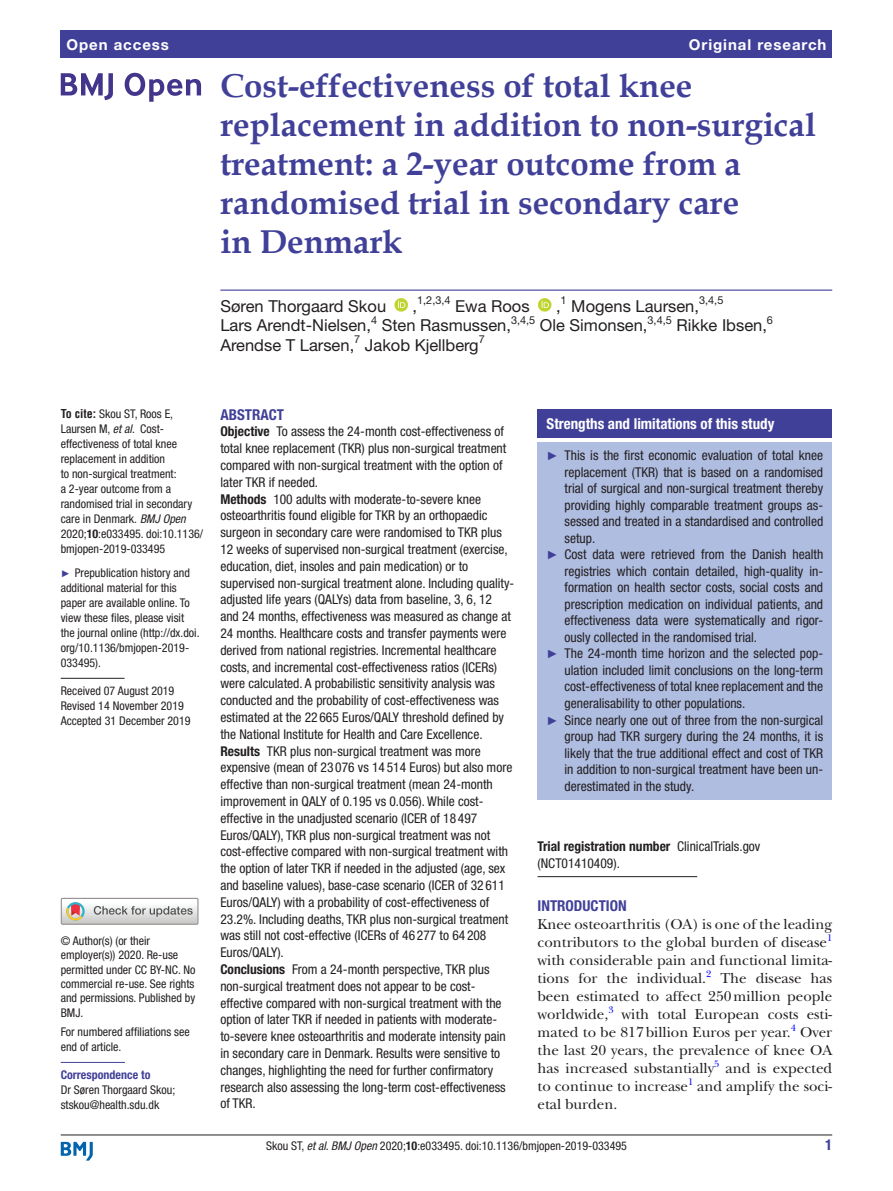
<style>
.page{position:relative;width:893px;height:1191px;background:#fff}
.page>*{position:absolute;margin:0;border:0;box-sizing:border-box;transform-origin:0 0}
.t1{font:700 33px/39px "Book Antiqua";color:#414099}
.t2{font:16.5px "Helvetica Neue LT Std";color:#231f20}
.t3{font:15px/18px "New Baskerville";color:#231f20}
.t4{font:700 condensed 15px "Helvetica Neue LT Std";color:#fff}
.t5{font:700 15px "Helvetica Neue LT Std";letter-spacing:.065em;color:#fff}
.t6{font:700 condensed 15px "Helvetica Neue LT Std";color:#414099}
.t7{font:condensed 13.5px/16.8px "Helvetica Neue LT Std";color:#231f20}
.t8{font:condensed 12px/15px "Helvetica Neue LT Std";color:#231f20}
.t9{font:700 condensed 12px "Helvetica Neue LT Std";color:#414099}
.t10{font:10.95px "Helvetica Neue LT Std";color:#231f20}
.t11{font:9.9px "New Baskerville";color:#00f}
.s1{font-family:"Helvetica LT Std";font-weight:700}
.s2{font-style:italic}
.s3{font-weight:700}
.s4{font-family:"Arial";font-stretch:normal;font-size:9.75px;color:#414099}
.s5{font-family:"Arial";font-stretch:normal;font-size:12px;color:#414099}
</style>
<div class="page">
<hr style="left:61px;top:1134px;width:771px;height:1px;background:#231f20">
<svg style="left:61px;top:1141px;width:32px;height:19px"></svg>
<div style="left:61px;top:31px;width:771px;height:27px;background:#414099"></div>
<hr style="left:220px;top:289px;width:612px;height:2px;background:#414099">
<svg style="left:394px;top:298px;width:14px;height:14px"></svg>
<svg style="left:538px;top:298px;width:13px;height:14px"></svg>
<hr style="left:61px;top:678px;width:64px;height:1px;background:#231f20">
<hr style="left:61px;top:1062px;width:64px;height:1px;background:#414099">
<svg style="left:61px;top:73px;width:52px;height:27px"></svg>
<svg style="left:125px;top:73px;width:76px;height:29px"></svg>
<div style="left:61px;top:897px;width:138px;height:27px;border:1px solid #969090"></div>
<svg style="left:61px;top:898px;width:137px;height:26px"></svg>
<hr style="left:538px;top:876px;width:159px;height:1px;background:#231f20">
<div style="left:538px;top:409px;width:294px;height:29px;background:#414099"></div>
<div style="left:538px;top:442px;width:294px;height:357px;background:#afbde1"></div>
<p class="t5" style="left:66px;top:35px;width:104px">Open access</p>
<p class="t5" style="left:689px;top:35px;width:139px">Original research</p>
<h1 class="t1" style="left:220px;top:66px;width:597px">Cost-effectiveness of total knee replacement in addition to non-surgical treatment: a 2-year outcome from a randomised trial in secondary care<br>in Denmark</h1>
<p class="t10" style="left:417px;top:294px;width:35px">1,2,3,4</p>
<p class="t2" style="left:455px;top:296px;width:76px">Ewa Roos</p>
<p class="t10" style="left:561px;top:294px;width:8px">1</p>
<p class="t2" style="left:571px;top:296px;width:129px">Mogens Laursen,</p>
<p class="t10" style="left:699px;top:294px;width:26px">3,4,5</p>
<p class="t2" style="left:220px;top:296px;width:167px">Søren Thorgaard Skou</p>
<p class="t2" style="left:413px;top:296px;width:6px">,</p>
<p class="t2" style="left:556px;top:296px;width:6px">,</p>
<p class="t2" style="left:220px;top:315px;width:152px">Lars Arendt-Nielsen,</p>
<p class="t10" style="left:371px;top:313px;width:8px">4</p>
<p class="t2" style="left:382px;top:315px;width:131px">Sten Rasmussen,</p>
<p class="t10" style="left:511px;top:313px;width:26px">3,4,5</p>
<p class="t2" style="left:540px;top:315px;width:109px">Ole Simonsen,</p>
<p class="t10" style="left:648px;top:313px;width:26px">3,4,5</p>
<p class="t2" style="left:676px;top:315px;width:92px">Rikke Ibsen,</p>
<p class="t10" style="left:767px;top:313px;width:8px">6</p>
<p class="t2" style="left:220px;top:335px;width:135px">Arendse T Larsen,</p>
<p class="t10" style="left:354px;top:333px;width:8px">7</p>
<p class="t2" style="left:365px;top:335px;width:115px">Jakob Kjellberg</p>
<p class="t10" style="left:479px;top:333px;width:8px">7</p>
<p class="t8" style="left:61px;top:406px;width:144px"><span class="s1">To cite:</span> Skou ST, Roos E,<br>Laursen M, <span class="s2">et al</span>. Cost&shy;effectiveness of total knee replacement in addition<br>to non-surgical treatment:<br>a 2-year outcome from a randomised trial in secondary care in Denmark. <span class="s2">BMJ Open<br></span>2020;<span class="s3">10</span>:e033495. doi:10.1136/ bmjopen-2019-033495</p>
<p class="t8" style="left:61px;top:565px;width:140px"><span class="s4">►</span> Prepublication history and additional material for this paper are available online. To view these files, please visit the journal online (http://dx.doi. org/10.1136/bmjopen-2019-<br>033495).</p>
<p class="t8" style="left:61px;top:683px;width:131px">Received 07 August 2019<br>Revised 14 November 2019<br>Accepted 31 December 2019</p>
<p class="t8" style="left:61px;top:933px;width:136px;line-height:14.4px">© Author(s) (or their employer(s)) 2020. Re-use permitted under CC BY-NC. No commercial re-use. See rights and permissions. Published by<br>BMJ.</p>
<p class="t8" style="left:61px;top:1024px;width:130px">For numbered affiliations see end of article.</p>
<p class="t9" style="left:61px;top:1067px;width:91px">Correspondence to</p>
<p class="t8" style="left:61px;top:1082px;width:116px">Dr Søren Thorgaard Skou; stskou@health.sdu.dk</p>
<p class="t6" style="left:220px;top:405px;width:65px">Abstract</p>
<p class="t7" style="left:220px;top:423px;width:295px"><span class="s3">Objective</span> To assess the 24-month cost-effectiveness of total knee replacement (TKR) plus non-surgical treatment compared with non-surgical treatment with the option of later TKR if needed.<br><span class="s3">Methods</span> 100 adults with moderate-to-severe knee osteoarthritis found eligible for TKR by an orthopaedic surgeon in secondary care were randomised to TKR plus 12 weeks of supervised non-surgical treatment (exercise, education, diet, insoles and pain medication) or to supervised non-surgical treatment alone. Including quality&shy;adjusted life years (QALYs) data from baseline, 3, 6, 12<br>and 24 months, effectiveness was measured as change at 24 months. Healthcare costs and transfer payments were derived from national registries. Incremental healthcare costs, and incremental cost-effectiveness ratios (ICERs) were calculated. A probabilistic sensitivity analysis was conducted and the probability of cost-effectiveness was estimated at the 22 665 Euros/QALY threshold defined by the National Institute for Health and Care Excellence.<br><span class="s3">Results</span> TKR plus non-surgical treatment was more expensive (mean of 23 076 vs 14 514 Euros) but also more effective than non-surgical treatment (mean 24-month improvement in QALY of 0.195 vs 0.056). While cost&shy;effective in the unadjusted scenario (ICER of 18 497<br>Euros/QALY), TKR plus non-surgical treatment was not cost-effective compared with non-surgical treatment with the option of later TKR if needed in the adjusted (age, sex and baseline values), base-case scenario (ICER of 32 611<br>Euros/QALY) with a probability of cost-effectiveness of 23.2%. Including deaths, TKR plus non-surgical treatment was still not cost-effective (ICERs of 46 277 to 64 208<br>Euros/QALY).<br><span class="s3">Conclusions</span> From a 24-month perspective, TKR plus non-surgical treatment does not appear to be cost&shy;effective compared with non-surgical treatment with the option of later TKR if needed in patients with moderate&shy;to-severe knee osteoarthritis and moderate intensity pain in secondary care in Denmark. Results were sensitive to changes, highlighting the need for further confirmatory research also assessing the long-term cost-effectiveness of TKR.</p>
<p class="t4" style="left:547px;top:414px;width:229px">Strengths and limitations of this study</p>
<p class="t7" style="left:547px;top:447px;width:278px"><span class="s5">►</span> This is the first economic evaluation of total knee</p>
<p class="t7" style="left:565px;top:463px;width:260px">replacement (TKR) that is based on a randomised</p>
<p class="t7" style="left:565px;top:480px;width:260px">trial of surgical and non-surgical treatment thereby</p>
<p class="t7" style="left:565px;top:496px;width:260px">providing highly comparable treatment groups as-</p>
<p class="t7" style="left:565px;top:513px;width:260px">sessed and treated in a standardised and controlled</p>
<p class="t7" style="left:565px;top:529px;width:32px">setup.</p>
<p class="t7" style="left:547px;top:546px;width:278px"><span class="s5">►</span> Cost data were retrieved from the Danish health</p>
<p class="t7" style="left:565px;top:562px;width:260px">registries which contain detailed, high-quality in-</p>
<p class="t7" style="left:565px;top:579px;width:260px">formation on health sector costs, social costs and</p>
<p class="t7" style="left:565px;top:595px;width:260px">prescription medication on individual patients, and</p>
<p class="t7" style="left:565px;top:612px;width:260px">effectiveness data were systematically and rigor-</p>
<p class="t7" style="left:565px;top:628px;width:194px">ously collected in the randomised trial.</p>
<p class="t7" style="left:547px;top:645px;width:278px"><span class="s5">►</span> The 24-month time horizon and the selected pop-</p>
<p class="t7" style="left:565px;top:661px;width:260px">ulation included limit conclusions on the long-term</p>
<p class="t7" style="left:565px;top:678px;width:260px">cost-effectiveness of total knee replacement and the</p>
<p class="t7" style="left:565px;top:694px;width:182px">generalisability to other populations.</p>
<p class="t7" style="left:547px;top:711px;width:278px"><span class="s5">►</span> Since nearly one out of three from the non-surgical</p>
<p class="t7" style="left:565px;top:727px;width:260px">group had TKR surgery during the 24 months, it is</p>
<p class="t7" style="left:565px;top:744px;width:260px">likely that the true additional effect and cost of TKR</p>
<p class="t7" style="left:565px;top:760px;width:260px">in addition to non-surgical treatment have been un-</p>
<p class="t7" style="left:565px;top:777px;width:131px">derestimated in the study.</p>
<p class="t7" style="left:538px;top:838px;width:224px"><span class="s3">Trial registration number</span> ClinicalTrials.gov (NCT01410409).</p>
<p class="t6" style="left:538px;top:897px;width:91px">Introduction</p>
<p class="t3" style="left:538px;top:915px;width:296px">Knee osteoarthritis (OA) is one of the leading contributors to the global burden of disease</p>
<p class="t11" style="left:827px;top:931px;width:7px">1</p>
<p class="t3" style="left:538px;top:951px;width:296px">with considerable pain and functional limita&shy;tions for the individual.</p>
<p class="t11" style="left:706px;top:967px;width:7px">2</p>
<p class="t3" style="left:538px;top:969px;width:296px;text-align:justify;text-indent:183px">The disease has been estimated to affect 250million people worldwide,<sup>3</sup></p>
<p class="t3" style="left:538px;top:1005px;width:296px;text-indent:84px">with total European costs esti&shy;mated to be 817billion Euros per year.</p>
<p class="t11" style="left:791px;top:1021px;width:7px">4</p>
<p class="t3" style="left:538px;top:1023px;width:296px;text-align:justify;text-indent:263px">Over the last 20 years, the prevalence of knee OA has increased substantially</p>
<p class="t11" style="left:714px;top:1057px;width:7px">5</p>
<p class="t3" style="left:726px;top:1059px;width:108px">and is expected</p>
<p class="t11" style="left:688px;top:1075px;width:7px">1</p>
<p class="t3" style="left:697px;top:1077px;width:136px">and amplify the soci-</p>
<p class="t3" style="left:538px;top:1077px;width:152px">to continue to increase</p>
<p class="t3" style="left:538px;top:1095px;width:81px">etal burden.</p>
<p class="t8" style="left:266px;top:1137px;width:362px">Skou ST, <span class="s2">et al</span>. <span class="s2">BMJ Open</span> 2020;<span class="s3">10</span>:e033495. doi:10.1136/bmjopen-2019-033495</p>
<p class="t6" style="left:825px;top:1135px;width:9px">1</p>
</div>
